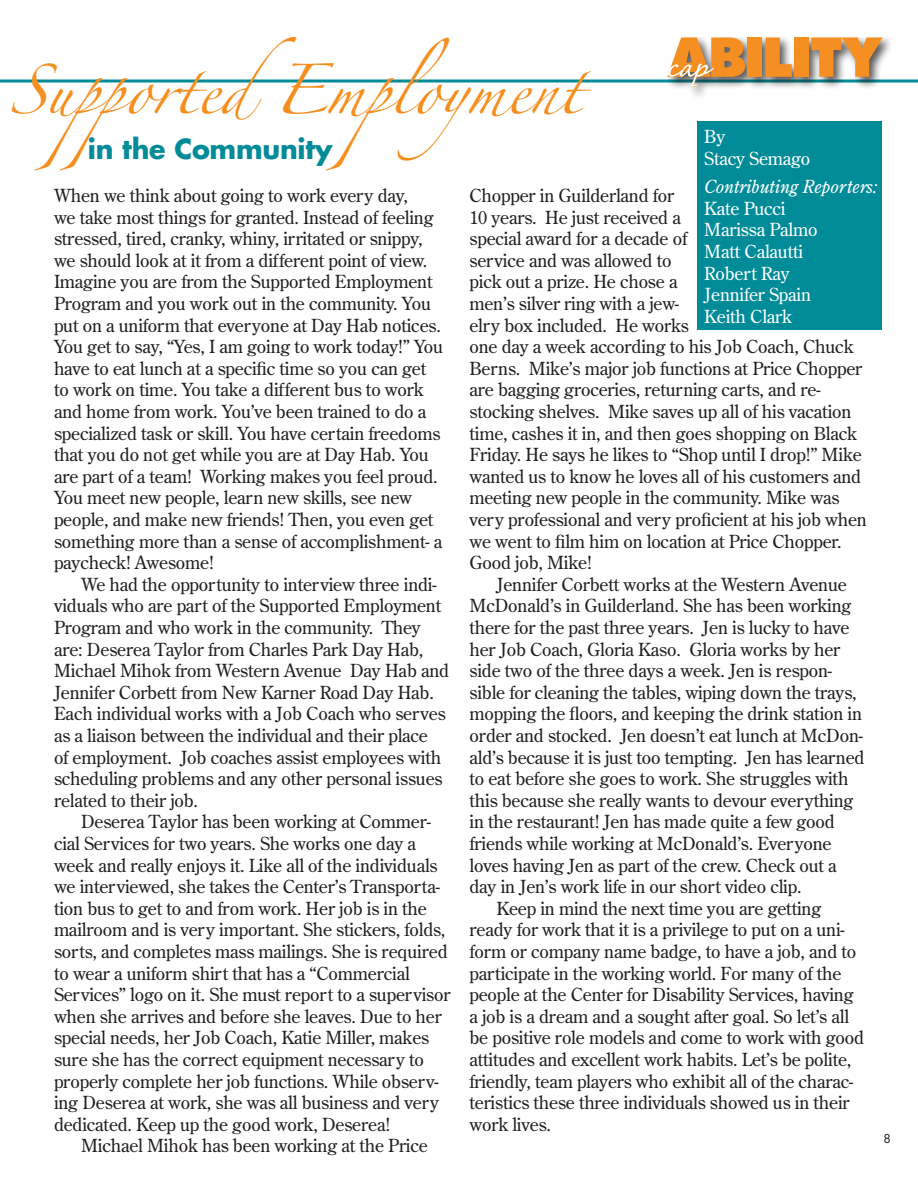
<style>
.page{position:relative;width:918px;height:1188px;background:#fff}
.page>*{position:absolute;margin:0;border:0;box-sizing:border-box;transform-origin:0 0}
.t1{font:45px "Zapfino";color:#f68e1e}
.t2{font:700 27px "Futura";letter-spacing:-.01em;color:#008b98}
.t3{font:18px/21.6px "Century Old Style";letter-spacing:-.01em;color:#231f20}
.t4{font:18px/21.6px "Century Old Style";letter-spacing:-.01em;color:#fff}
.t5{font:italic 18px "Century Old Style";letter-spacing:-.01em;color:#fff}
.t6{font:12px "Futura";color:#231f20}
</style>
<div class="page">
<hr style="left:0;top:80px;width:918px;height:2px;background:#008b98">
<div style="left:668px;top:38px;width:226px;height:61px;background:#231f20;opacity:.75"></div>
<div style="left:747px;top:38px;width:14px;height:39px;background:#f68f21"></div>
<svg style="left:766px;top:38px;width:26px;height:39px"></svg>
<div style="left:794px;top:38px;width:15px;height:39px;background:#f68f21"></div>
<svg style="left:811px;top:38px;width:72px;height:39px;background:#daa165"></svg>
<svg style="left:668px;top:38px;width:77px;height:49px;background:#d5a267"></svg>
<div style="left:698px;top:122px;width:184px;height:208px;background:#008b98"></div>
<h1 class="t1" style="left:9px;top:71px;width:574px">SupportedEmployment</h1>
<p class="t4" style="left:704px;top:126px;width:108px">By<br>Stacy Semago</p>
<p class="t5" style="left:704px;top:175px;width:175px">Contributing Reporters:</p>
<p class="t4" style="left:704px;top:197px;width:115px">Kate Pucci<br>Marissa Palmo<br>Matt Calautti<br>Robert Ray<br>Jennifer Spain<br>Keith Clark</p>
<h2 class="t2" style="left:88px;top:131px;width:246px">in the Community</h2>
<p class="t3" style="left:54px;top:184px;width:391px">When we think about going to work every day,<br>we take most things for granted. Instead of feeling stressed, tired, cranky, whiny, irritated or snippy, we should look at it from a different point of view.<br>Imagine you are from the Supported Employment Program and you work out in the community. You put on a uniform that everyone at Day Hab notices.<br>You get to say, “Yes, I am going to work today!” You have to eat lunch at a specific time so you can get to work on time. You take a different bus to work and home from work. You’ve been trained to do a specialized task or skill. You have certain freedoms that you do not get while you are at Day Hab. You are part of a team! Working makes you feel proud.<br>You meet new people, learn new skills, see new people, and make new friends! Then, you even get something more than a sense of accomplishment- a paycheck! Awesome!</p>
<p class="t3" style="left:54px;top:573px;width:397px;text-indent:27px">We had the opportunity to interview three indi&shy;viduals who are part of the Supported Employment Program and who work in the community. They are: Deserea Taylor from Charles Park Day Hab, Michael Mihok from Western Avenue Day Hab and Jennifer Corbett from New Karner Road Day Hab.<br>Each individual works with a Job Coach who serves as a liaison between the individual and their place<br>of employment. Job coaches assist employees with scheduling problems and any other personal issues related to their job.</p>
<p class="t3" style="left:54px;top:811px;width:398px;text-indent:27px">Deserea Taylor has been working at Commer&shy;cial Services for two years. She works one day a week and really enjoys it. Like all of the individuals we interviewed, she takes the Center’s Transporta&shy;tion bus to get to and from work. Her job is in the mailroom and is very important. She stickers, folds, sorts, and completes mass mailings. She is required to wear a uniform shirt that has a “Commercial Services” logo on it. She must report to a supervisor when she arrives and before she leaves. Due to her special needs, her Job Coach, Katie Miller, makes sure she has the correct equipment necessary to properly complete her job functions. While observ&shy;ing Deserea at work, she was all business and very dedicated. Keep up the good work, Deserea!</p>
<p class="t3" style="left:81px;top:1135px;width:348px">Michael Mihok has been working at the Price</p>
<p class="t3" style="left:469px;top:184px;width:399px">Chopper in Guilderland for<br>10 years. He just received a<br>special award for a decade of<br>service and was allowed to<br>pick out a prize. He chose a<br>men’s silver ring with a jew-<br>elry box included. He works<br>one day a week according to his Job Coach, Chuck Berns. Mike’s major job functions at Price Chopper are bagging groceries, returning carts, and re&shy;stocking shelves. Mike saves up all of his vacation time, cashes it in, and then goes shopping on Black Friday. He says he likes to “Shop until I drop!” Mike wanted us to know he loves all of his customers and meeting new people in the community. Mike was very professional and very proficient at his job when we went to film him on location at Price Chopper.<br>Good job, Mike!</p>
<p class="t3" style="left:496px;top:573px;width:352px">Jennifer Corbett works at the Western Avenue</p>
<p class="t3" style="left:469px;top:595px;width:383px">McDonald’s in Guilderland. She has been working</p>
<p class="t3" style="left:469px;top:616px;width:381px">there for the past three years. Jen is lucky to have</p>
<p class="t3" style="left:469px;top:638px;width:372px">her Job Coach, Gloria Kaso. Gloria works by her</p>
<p class="t3" style="left:469px;top:660px;width:364px">side two of the three days a week. Jen is respon-</p>
<p class="t3" style="left:469px;top:681px;width:389px">sible for cleaning the tables, wiping down the trays,</p>
<p class="t3" style="left:469px;top:703px;width:394px">mopping the floors, and keeping the drink station in</p>
<p class="t3" style="left:469px;top:724px;width:395px">order and stocked. Jen doesn’t eat lunch at McDon-</p>
<p class="t3" style="left:469px;top:746px;width:396px">ald’s because it is just too tempting. Jen has learned</p>
<p class="t3" style="left:469px;top:768px;width:380px">to eat before she goes to work. She struggles with</p>
<p class="t3" style="left:469px;top:789px;width:386px">this because she really wants to devour everything</p>
<p class="t3" style="left:469px;top:811px;width:367px">in the restaurant! Jen has made quite a few good</p>
<p class="t3" style="left:469px;top:832px;width:364px">friends while working at McDonald’s. Everyone</p>
<p class="t3" style="left:469px;top:854px;width:369px">loves having Jen as part of the crew. Check out a</p>
<p class="t3" style="left:469px;top:876px;width:334px">day in Jen’s work life in our short video clip.</p>
<p class="t3" style="left:496px;top:897px;width:326px">Keep in mind the next time you are getting</p>
<p class="t3" style="left:469px;top:919px;width:377px">ready for work that it is a privilege to put on a uni-</p>
<p class="t3" style="left:469px;top:940px;width:388px">form or company name badge, to have a job, and to</p>
<p class="t3" style="left:469px;top:962px;width:373px">participate in the working world. For many of the</p>
<p class="t3" style="left:469px;top:984px;width:386px">people at the Center for Disability Services, having</p>
<p class="t3" style="left:469px;top:1005px;width:381px">a job is a dream and a sought after goal. So let’s all</p>
<p class="t3" style="left:469px;top:1027px;width:396px">be positive role models and come to work with good</p>
<p class="t3" style="left:469px;top:1048px;width:383px">attitudes and excellent work habits. Let’s be polite,</p>
<p class="t3" style="left:469px;top:1070px;width:385px">friendly, team players who exhibit all of the charac-</p>
<p class="t3" style="left:469px;top:1092px;width:382px">teristics these three individuals showed us in their</p>
<p class="t3" style="left:469px;top:1113px;width:83px">work lives.</p>
<p class="t6" style="left:884px;top:1131px;width:9px">8</p>
</div>
